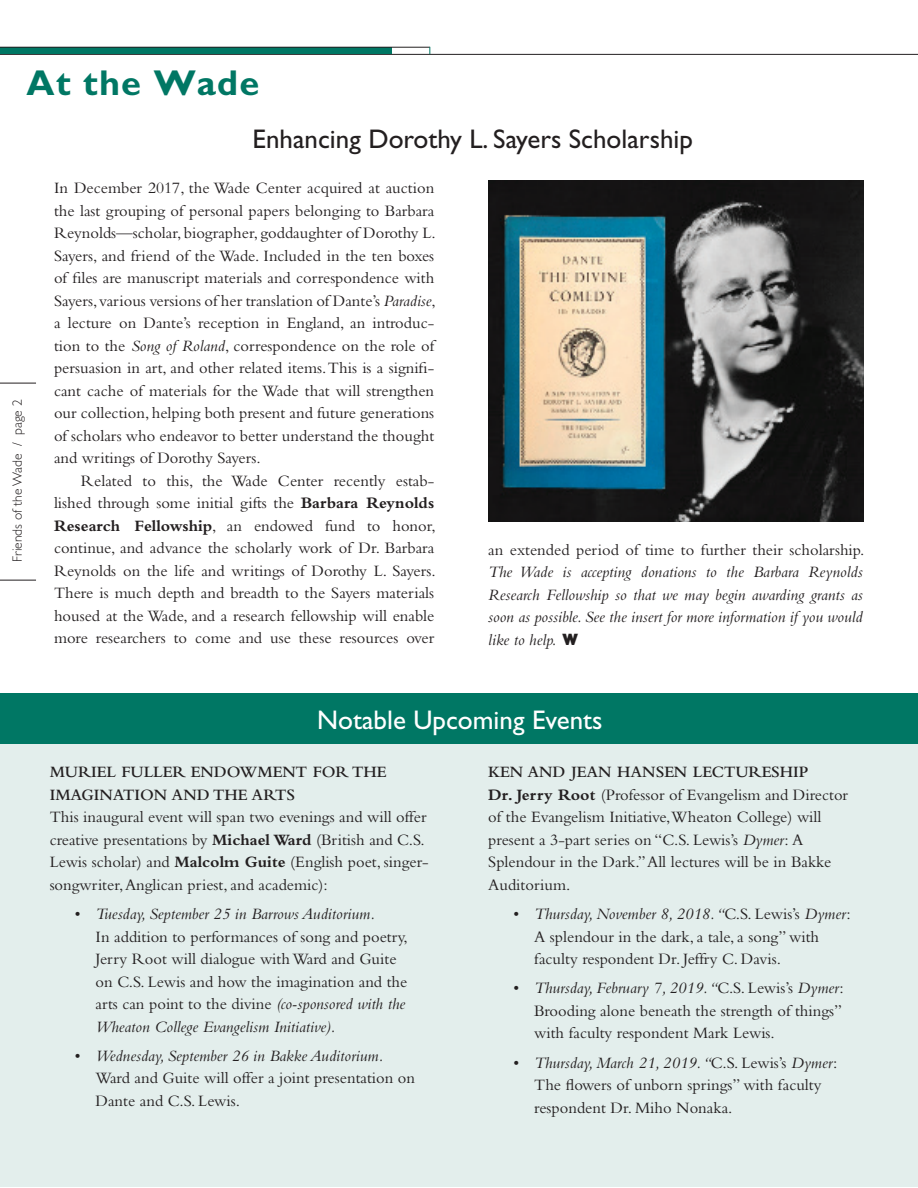
<style>
.page{position:relative;width:918px;height:1188px;background:#fff}
.page>*{position:absolute;margin:0;border:0;box-sizing:border-box;transform-origin:0 0}
.t1{font:700 36px "Gill Sans";letter-spacing:.035em;color:#007764}
.t2{font:27px "Gill Sans";color:#231f20}
.t3{font:27px "Gill Sans";color:#fff}
.t4{font:16.5px/22.5px "Bembo";color:#231f20}
.t5{font:italic 16.5px/22.5px "Bembo";color:#231f20;text-align:justify}
.t6{font:600 16.5px/22.5px "Bembo";color:#231f20}
.t7{font:300 13.5px "Gill Sans";color:#231f20}
.s1{font-style:italic}
.s2{font-weight:700}
.s3{font-family:"Gill Sans";font-weight:800;font-style:normal}
.s4{font-weight:600}
</style>
<div class="page">
<hr style="left:0;top:54px;width:918px;height:1px;background:#231f20">
<hr style="left:0;top:580px;width:36px;height:1px;background:#231f20">
<hr style="left:0;top:383px;width:36px;height:1px;background:#231f20">
<div style="left:0;top:47px;width:392px;height:7px;background:#007764"></div>
<div style="left:0;top:701px;width:918px;height:486px;background:#e3eeec"></div>
<div style="left:0;top:693px;width:918px;height:51px;background:#007764"></div>
<hr style="left:0;top:47px;width:430px;height:1px;background:#231f20">
<img style="left:488px;top:181px;width:376px;height:341px">
<h1 class="t1" style="left:27px;top:62px;width:234px">At the Wade</h1>
<p class="t7" style="left:10px;top:562px;width:164px;rotate:-90deg">Friends of the Wade / page 2</p>
<h2 class="t2" style="left:253px;top:123px;width:442px">Enhancing Dorothy L. Sayers Scholarship</h2>
<p class="t4" style="left:54px;top:176px;width:383px;text-align:justify">In December 2017, the Wade Center acquired at auction the last grouping of personal papers belonging to Barbara Reynolds—scholar, biographer, goddaughter of Dorothy L.<br>Sayers, and friend of the Wade. Included in the ten boxes of files are manuscript materials and correspondence with Sayers, various versions of her translation of Dante’s <span class="s1">Paradise</span>, a lecture on Dante’s reception in England, an introduc&shy;tion to the <span class="s1">Song of Roland</span>, correspondence on the role of persuasion in art, and other related items. This is a signifi&shy;cant cache of materials for the Wade that will strengthen our collection, helping both present and future generations of scholars who endeavor to better understand the thought and writings of Dorothy Sayers.</p>
<p class="t4" style="left:54px;top:469px;width:383px;text-align:justify;text-indent:27px">Related to this, the Wade Center recently estab&shy;lished through some initial gifts the <span class="s2">Barbara Reynolds Research Fellowship</span>, an endowed fund to honor, continue, and advance the scholarly work of Dr. Barbara Reynolds on the life and writings of Dorothy L. Sayers.<br>There is much depth and breadth to the Sayers materials housed at the Wade, and a research fellowship will enable more researchers to come and use these resources over</p>
<p class="t4" style="left:488px;top:538px;width:378px">an extended period of time to further their scholarship.</p>
<p class="t5" style="left:488px;top:560px;width:376px">The Wade is accepting donations to the Barbara Reynolds Research Fellowship so that we may begin awarding grants as soon as possible. See the insert for more information if you would like to help. <span class="s3">W</span></p>
<h2 class="t3" style="left:317px;top:704px;width:287px">Notable Upcoming Events</h2>
<p class="t4" style="left:488px;top:761px;width:361px"><span class="s4">KEN AND JEAN HANSEN LECTURESHIP<br></span><span class="s2">Dr. Jerry Root</span> (Professor of Evangelism and Director of the Evangelism Initiative,Wheaton College) will present a 3-part series on “C.S. Lewis’s <span class="s1">Dymer</span>: A Splendour in the Dark.” All lectures will be in Bakke Auditorium.</p>
<p class="t4" style="left:534px;top:902px;width:318px;text-indent:-22px"><span class="s1">• Thursday, November 8, 2018. “</span>C.S. Lewis’s <span class="s1">Dymer</span>:<br>A splendour in the dark, a tale, a song” with faculty respondent Dr. Jeffry C. Davis.</p>
<p class="t4" style="left:534px;top:977px;width:311px;text-align:justify;text-indent:-22px"><span class="s1">• Thursday, February 7, 2019. “</span>C.S. Lewis’s <span class="s1">Dymer</span>:<br>Brooding alone beneath the strength of things” with faculty respondent Mark Lewis.</p>
<p class="t4" style="left:534px;top:1051px;width:305px;text-indent:-22px"><span class="s1">• Thursday, March 21, 2019. “</span>C.S. Lewis’s <span class="s1">Dymer</span>:<br>The flowers of unborn springs” with faculty respondent Dr. Miho Nonaka.</p>
<p class="t6" style="left:50px;top:761px;width:338px">MURIEL FULLER ENDOWMENT FOR THE<br>IMAGINATION AND THE ARTS</p>
<p class="t4" style="left:50px;top:806px;width:381px">This inaugural event will span two evenings and will offer creative presentations by <span class="s2">Michael Ward</span> (British and C.S.<br>Lewis scholar) and <span class="s2">Malcolm Guite</span> (English poet, singer&shy;songwriter, Anglican priest, and academic):</p>
<p class="t5" style="left:74px;top:902px;width:303px">• Tuesday, September 25 in Barrows Auditorium.</p>
<p class="t4" style="left:96px;top:925px;width:314px">In addition to performances of song and poetry, Jerry Root will dialogue with Ward and Guite on C.S. Lewis and how the imagination and the arts can point to the divine <span class="s1">(co-sponsored with the Wheaton College Evangelism Initiative).</span></p>
<p class="t5" style="left:74px;top:1044px;width:311px">• Wednesday, September 26 in Bakke Auditorium.</p>
<p class="t4" style="left:96px;top:1067px;width:321px">Ward and Guite will offer a joint presentation on<br>Dante and C.S. Lewis.</p>
</div>
